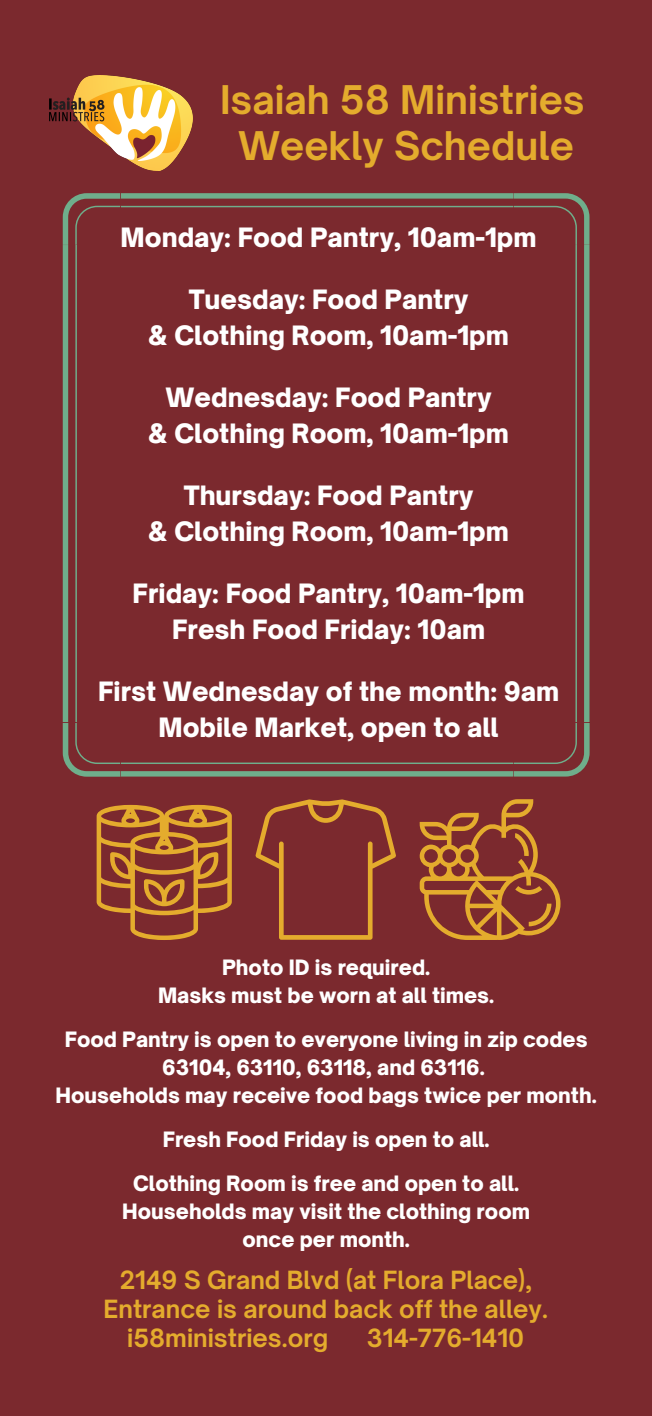
<style>
.page{position:relative;width:652px;height:1416px;background:#fff}
.page>*{position:absolute;margin:0;border:0;box-sizing:border-box;transform-origin:0 0}
.t1{font:700 37.8px "Open Sauce One";color:#e4ac2d}
.t2{font:900 25.5px "Open Sauce One";color:#fff}
.t3{font:700 24px "Open Sauce One";color:#e4ac2d}
.t4{font:900 20.25px/28.1px "Open Sauce One";color:#fff;text-align:center}
</style>
<div class="page">
<div style="left:0;top:0;width:651px;height:1415px;background:#7b292e"></div>
<svg style="left:255px;top:799px;width:141px;height:140px"></svg>
<svg style="left:97px;top:804px;width:135px;height:136px"></svg>
<svg style="left:419px;top:799px;width:141px;height:140px"></svg>
<img style="left:50px;top:75px;width:143px;height:96px">
<svg style="left:63px;top:193px;width:526px;height:583px"></svg>
<p class="t1" style="left:220px;top:77px;width:366px">Isaiah 58 Ministries</p>
<p class="t1" style="left:238px;top:122px;width:337px">Weekly Schedule</p>
<p class="t2" style="left:121px;top:221px;width:417px">Monday: Food Pantry, 10am-1pm</p>
<p class="t2" style="left:189px;top:284px;width:281px">Tuesday: Food Pantry</p>
<p class="t2" style="left:148px;top:319px;width:362px">&amp; Clothing Room, 10am-1pm</p>
<p class="t2" style="left:165px;top:382px;width:327px">Wednesday: Food Pantry</p>
<p class="t2" style="left:148px;top:417px;width:362px">&amp; Clothing Room, 10am-1pm</p>
<p class="t2" style="left:184px;top:480px;width:291px">Thursday: Food Pantry</p>
<p class="t2" style="left:148px;top:515px;width:362px">&amp; Clothing Room, 10am-1pm</p>
<p class="t2" style="left:133px;top:578px;width:393px">Friday: Food Pantry, 10am-1pm</p>
<p class="t2" style="left:172px;top:613px;width:314px">Fresh Food Friday: 10am</p>
<p class="t2" style="left:98px;top:675px;width:462px">First Wednesday of the month: 9am</p>
<p class="t2" style="left:158px;top:711px;width:341px">Mobile Market, open to all</p>
<p class="t4" style="left:222px;top:952px;width:209px">Photo ID is required.</p>
<p class="t4" style="left:158px;top:981px;width:337px">Masks must be worn at all times.</p>
<p class="t4" style="left:65px;top:1024px;width:524px">Food Pantry is open to everyone living in zip codes<br>63104, 63110, 63118, and 63116.</p>
<p class="t4" style="left:56px;top:1081px;width:542px">Households may receive food bags twice per month.</p>
<p class="t4" style="left:163px;top:1125px;width:328px">Fresh Food Friday is open to all.</p>
<p class="t4" style="left:133px;top:1169px;width:387px">Clothing Room is free and open to all.</p>
<p class="t4" style="left:122px;top:1197px;width:409px">Households may visit the clothing room</p>
<p class="t4" style="left:242px;top:1225px;width:169px">once per month.</p>
<p class="t3" style="left:120px;top:1264px;width:413px">2149 S Grand Blvd (at Flora Place),</p>
<p class="t3" style="left:103px;top:1293px;width:446px">Entrance is around back off the alley.</p>
<p class="t3" style="left:127px;top:1322px;width:202px">i58ministries.org</p>
<p class="t3" style="left:367px;top:1322px;width:159px">314-776-1410</p>
</div>
